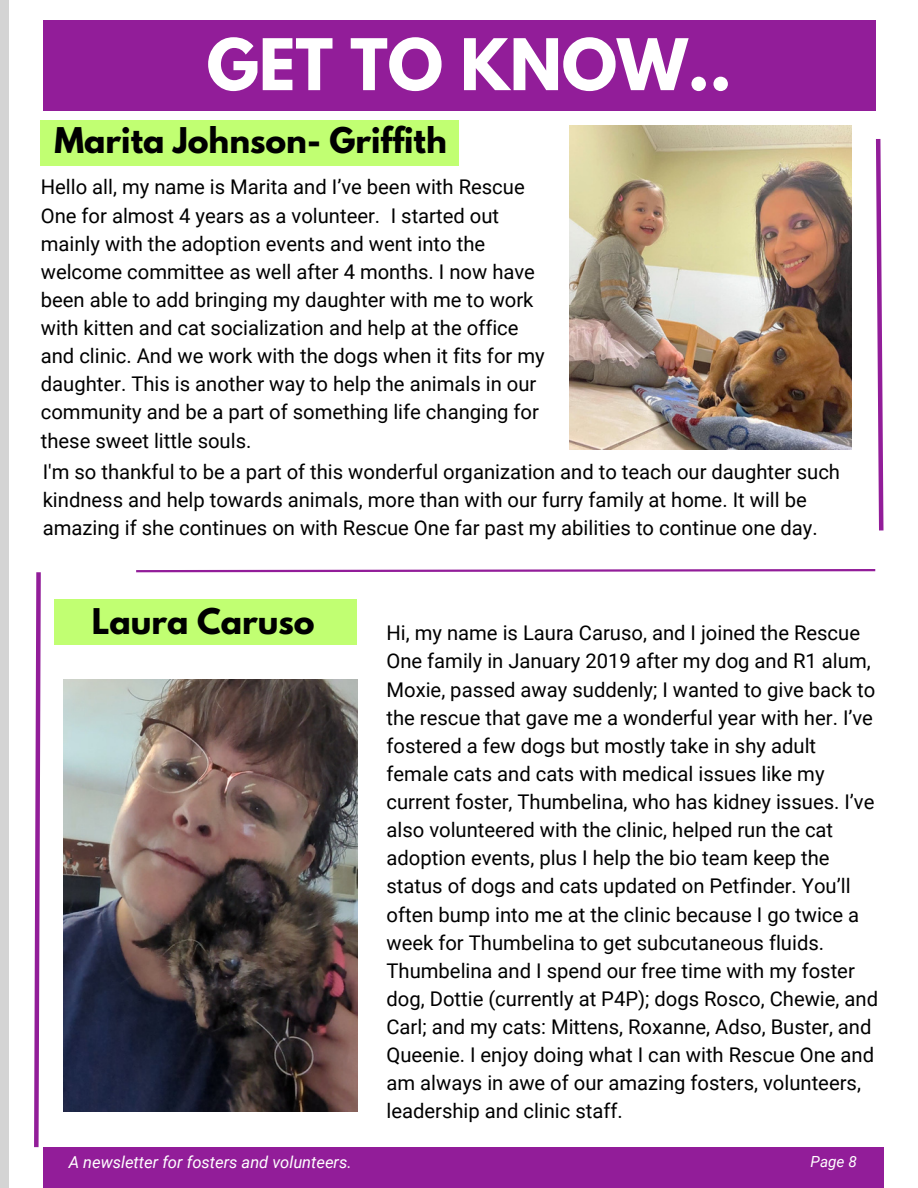
<style>
.page{position:relative;width:918px;height:1188px;background:#fff}
.page>*{position:absolute;margin:0;border:0;box-sizing:border-box;transform-origin:0 0}
.t1{font:700 63px "League Spartan";color:#fff}
.t2{font:700 31.35px "League Spartan";color:#000}
.t3{font:20.25px/28.2px "Roboto";color:#000}
.t4{font:italic 16.5px "Roboto";color:#fff}
.t5{font:italic 15.3px "Roboto";color:#fff}
</style>
<div class="page">
<svg style="left:875px;top:139px;width:9px;height:392px"></svg>
<div style="left:41px;top:120px;width:418px;height:45px;background:#c1ff72"></div>
<img style="left:569px;top:125px;width:283px;height:324px">
<img style="left:64px;top:679px;width:293px;height:432px">
<div style="left:54px;top:599px;width:303px;height:46px;background:#c1ff72"></div>
<div style="left:43px;top:20px;width:832px;height:90px;background:#921d99"></div>
<svg style="left:34px;top:572px;width:7px;height:576px"></svg>
<svg style="left:136px;top:569px;width:740px;height:4px"></svg>
<div style="left:0;top:0;width:9px;height:1188px;background:#d4d4d4"></div>
<div style="left:43px;top:1147px;width:841px;height:41px;background:#921d99"></div>
<p class="t1" style="left:207px;top:33px;width:526px">GET TO KNOW..</p>
<p class="t2" style="left:54px;top:124px;width:394px">Marita Johnson- Griffith</p>
<p class="t3" style="left:41px;top:173px;width:505px">Hello all, my name is Marita and I’ve been with Rescue One for almost 4 years as a volunteer. I started out mainly with the adoption events and went into the welcome committee as well after 4 months. I now have been able to add bringing my daughter with me to work with kitten and cat socialization and help at the office and clinic. And we work with the dogs when it fits for my daughter. This is another way to help the animals in our community and be a part of something life changing for these sweet little souls.</p>
<p class="t3" style="left:43px;top:458px;width:799px">I'm so thankful to be a part of this wonderful organization and to teach our daughter such kindness and help towards animals, more than with our furry family at home. It will be amazing if she continues on with Rescue One far past my abilities to continue one day.</p>
<p class="t2" style="left:92px;top:606px;width:224px">Laura Caruso</p>
<p class="t3" style="left:386px;top:619px;width:493px">Hi, my name is Laura Caruso, and I joined the Rescue One family in January 2019 after my dog and R1 alum, Moxie, passed away suddenly; I wanted to give back to the rescue that gave me a wonderful year with her. I’ve fostered a few dogs but mostly take in shy adult female cats and cats with medical issues like my current foster, Thumbelina, who has kidney issues. I’ve also volunteered with the clinic, helped run the cat adoption events, plus I help the bio team keep the status of dogs and cats updated on Petfinder. You’ll often bump into me at the clinic because I go twice a week for Thumbelina to get subcutaneous fluids.<br>Thumbelina and I spend our free time with my foster dog, Dottie (currently at P4P); dogs Rosco, Chewie, and Carl; and my cats: Mittens, Roxanne, Adso, Buster, and Queenie. I enjoy doing what I can with Rescue One and am always in awe of our amazing fosters, volunteers, leadership and clinic staff.</p>
<p class="t4" style="left:57px;top:1153px;width:285px">A newsletter for fosters and volunteers.</p>
<p class="t5" style="left:808px;top:1152px;width:48px">Page 1</p>
<p class="t4" style="left:69px;top:1153px;width:285px">A newsletter for fosters and volunteers.</p>
<p class="t5" style="left:811px;top:1153px;width:48px">Page 8</p>
</div>
